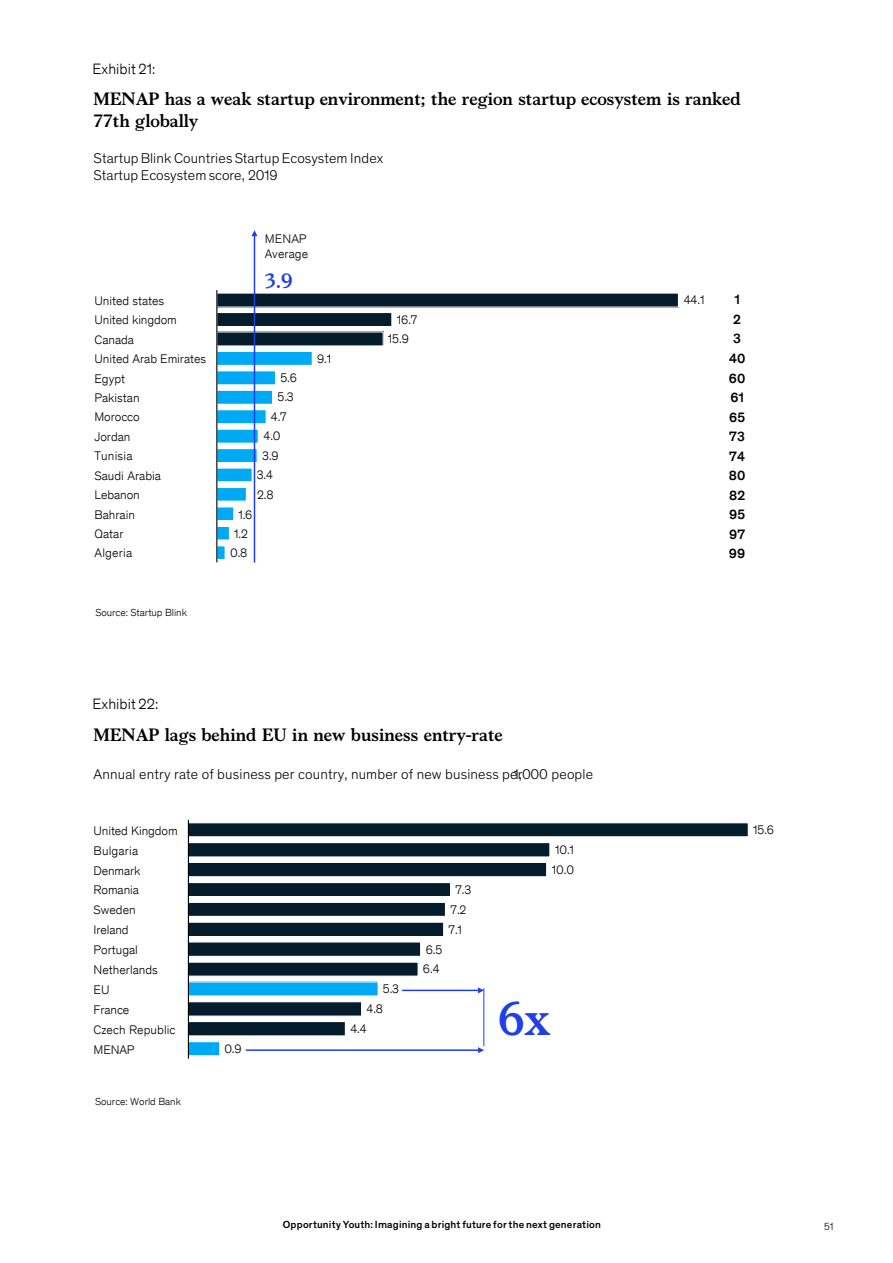
<style>
.page{position:relative;width:893px;height:1263px;background:#fff}
.page>*{position:absolute;margin:0;border:0;box-sizing:border-box;transform-origin:0 0}
.t1{font:700 47.85px "Bower";color:#1f40e6}
.t2{font:700 20.85px "Bower";color:#1f40e6}
.t3{font:700 18px/21.6px "Bower";color:#000}
.t4{font:300 15.15px "Mc Kinsey Sans TT";letter-spacing:.005em;color:#000}
.t5{font:300 14.4px/17px "Mc Kinsey Sans";letter-spacing:.01em;color:#000}
.t6{font:500 13.65px/19.5px "Mc Kinsey Sans TT";letter-spacing:.01em;color:#000;text-align:center}
.t7{font:300 12.6px/19.8px "Mc Kinsey Sans TT";letter-spacing:-.005em;color:#000}
.t8{font:300 12.6px/19.4px "Mc Kinsey Sans TT";letter-spacing:.015em;color:#000}
.t9{font:500 10.5px "Mc Kinsey Sans";letter-spacing:.015em;color:#000}
.t10{font:300 10.5px "Mc Kinsey Sans TT";letter-spacing:-.005em;color:#000}
.t11{font:300 10.5px "Mc Kinsey Sans";color:#000}
</style>
<div class="page">
<div style="left:217px;top:293px;width:461px;height:14px;background:#051c2c"></div>
<div style="left:217px;top:292px;width:462px;height:16px;border:1px solid #fff"></div>
<div style="left:217px;top:312px;width:175px;height:15px;background:#051c2c"></div>
<div style="left:217px;top:312px;width:175px;height:15px;border:1px solid #fff"></div>
<div style="left:217px;top:332px;width:166px;height:14px;background:#051c2c"></div>
<div style="left:217px;top:331px;width:167px;height:16px;border:1px solid #fff"></div>
<svg style="left:217px;top:350px;width:96px;height:211px"></svg>
<hr style="left:216px;top:290px;width:1px;height:272px;background:#000">
<hr style="left:254px;top:235px;width:1px;height:327px;background:#1f40e6">
<svg style="left:251px;top:230px;width:6px;height:6px"></svg>
<div style="left:188px;top:1042px;width:32px;height:14px;background:#00a9f4"></div>
<div style="left:188px;top:1041px;width:32px;height:15px;border:1px solid #fff"></div>
<svg style="left:189px;top:822px;width:559px;height:215px"></svg>
<hr style="left:188px;top:820px;width:1px;height:238px;background:#000">
<hr style="left:483px;top:988px;width:1px;height:58px;background:#1f40e6">
<hr style="left:402px;top:990px;width:78px;height:1px;background:#1f40e6">
<svg style="left:478px;top:987px;width:6px;height:6px"></svg>
<hr style="left:246px;top:1049px;width:234px;height:2px;background:#1f40e6">
<svg style="left:478px;top:1047px;width:6px;height:6px"></svg>
<p class="t4" style="left:93px;top:58px;width:64px">Exhibit 21:</p>
<h3 class="t3" style="left:94px;top:87px;width:649px">MENAP has a weak startup environment; the region startup ecosystem is ranked<br>77th globally</h3>
<p class="t5" style="left:94px;top:149px;width:291px">StartupBlink Countries Startup Ecosystem Index<br>Startup Ecosystem score, 2019</p>
<p class="t7" style="left:265px;top:230px;width:45px;line-height:15.1px">MENAP<br>Average</p>
<p class="t7" style="left:94px;top:290px;width:71px">United states</p>
<p class="t7" style="left:94px;top:310px;width:84px">United kingdom</p>
<p class="t7" style="left:94px;top:348px;width:113px">United Arab Emirates</p>
<p class="t7" style="left:94px;top:329px;width:41px">Canada</p>
<h2 class="t2" style="left:265px;top:266px;width:29px">3.9</h2>
<p class="t7" style="left:280px;top:367px;width:18px">5.6</p>
<p class="t7" style="left:278px;top:387px;width:18px">5.3</p>
<p class="t7" style="left:271px;top:406px;width:17px">4.7</p>
<p class="t7" style="left:264px;top:426px;width:19px">4.0</p>
<p class="t7" style="left:262px;top:445px;width:18px">3.9</p>
<p class="t7" style="left:257px;top:464px;width:18px">3.4</p>
<p class="t7" style="left:94px;top:368px;width:32px">Egypt</p>
<p class="t7" style="left:94px;top:387px;width:47px">Pakistan</p>
<p class="t7" style="left:94px;top:407px;width:47px;line-height:19.4px">Morocco<br>Jordan<br>Tunisia</p>
<p class="t7" style="left:94px;top:484px;width:47px">Lebanon<br>Bahrain</p>
<p class="t7" style="left:257px;top:484px;width:18px">2.8</p>
<p class="t8" style="left:94px;top:524px;width:39px">Qatar<br>Algeria</p>
<p class="t7" style="left:94px;top:465px;width:68px">Saudi Arabia</p>
<p class="t7" style="left:238px;top:504px;width:15px">1.6</p>
<p class="t7" style="left:230px;top:523px;width:19px;text-align:center">1.2<br>0.8</p>
<p class="t10" style="left:95px;top:605px;width:93px">Source: Startup Blink</p>
<p class="t7" style="left:317px;top:348px;width:16px">9.1</p>
<p class="t4" style="left:93px;top:694px;width:67px">Exhibit 22:</p>
<p class="t7" style="left:388px;top:309px;width:31px;text-indent:9px">16.7<br>15.9</p>
<h3 class="t3" style="left:94px;top:723px;width:411px">MENAP lags behind EU in new business entry-rate</h3>
<p class="t5" style="left:94px;top:765px;width:431px">Annual entry rate of business per country, number of new business per</p>
<p class="t5" style="left:514px;top:765px;width:81px">1,000 people</p>
<p class="t7" style="left:94px;top:820px;width:86px">United Kingdom</p>
<p class="t7" style="left:94px;top:840px;width:48px">Bulgaria<br>Denmark<br>Romania<br>Sweden<br>Ireland</p>
<p class="t7" style="left:94px;top:939px;width:46px">Portugal</p>
<p class="t7" style="left:94px;top:959px;width:66px">Netherlands</p>
<p class="t7" style="left:94px;top:979px;width:84px">EU<br>France<br>Czech Republic<br>MENAP</p>
<p class="t10" style="left:95px;top:1094px;width:87px">Source: World Bank</p>
<p class="t7" style="left:224px;top:1038px;width:19px">0.9</p>
<p class="t7" style="left:383px;top:978px;width:18px">5.3</p>
<p class="t7" style="left:366px;top:998px;width:18px">4.8</p>
<p class="t7" style="left:350px;top:1018px;width:18px">4.4</p>
<p class="t7" style="left:448px;top:879px;width:24px;text-indent:7px">7.3<br>7.2<br>7.1</p>
<p class="t7" style="left:423px;top:939px;width:21px">6.5<br>6.4</p>
<p class="t7" style="left:552px;top:839px;width:24px">10.1<br>10.0</p>
<h1 class="t1" style="left:498px;top:983px;width:54px">6x</h1>
<p class="t7" style="left:684px;top:290px;width:22px">44.1</p>
<p class="t6" style="left:729px;top:289px;width:18px">1<br>2<br>3<br>40<br>60</p>
<p class="t6" style="left:729px;top:406px;width:18px;text-align:justify">65<br>73<br>74<br>80<br>82<br>95<br>97<br>99</p>
<p class="t6" style="left:730px;top:387px;width:15px">61</p>
<p class="t7" style="left:753px;top:819px;width:22px">15.6</p>
<p class="t9" style="left:283px;top:1217px;width:320px">Opportunity Youth: Imagining a bright future for the next generation</p>
<p class="t11" style="left:824px;top:1219px;width:11px">51</p>
</div>
